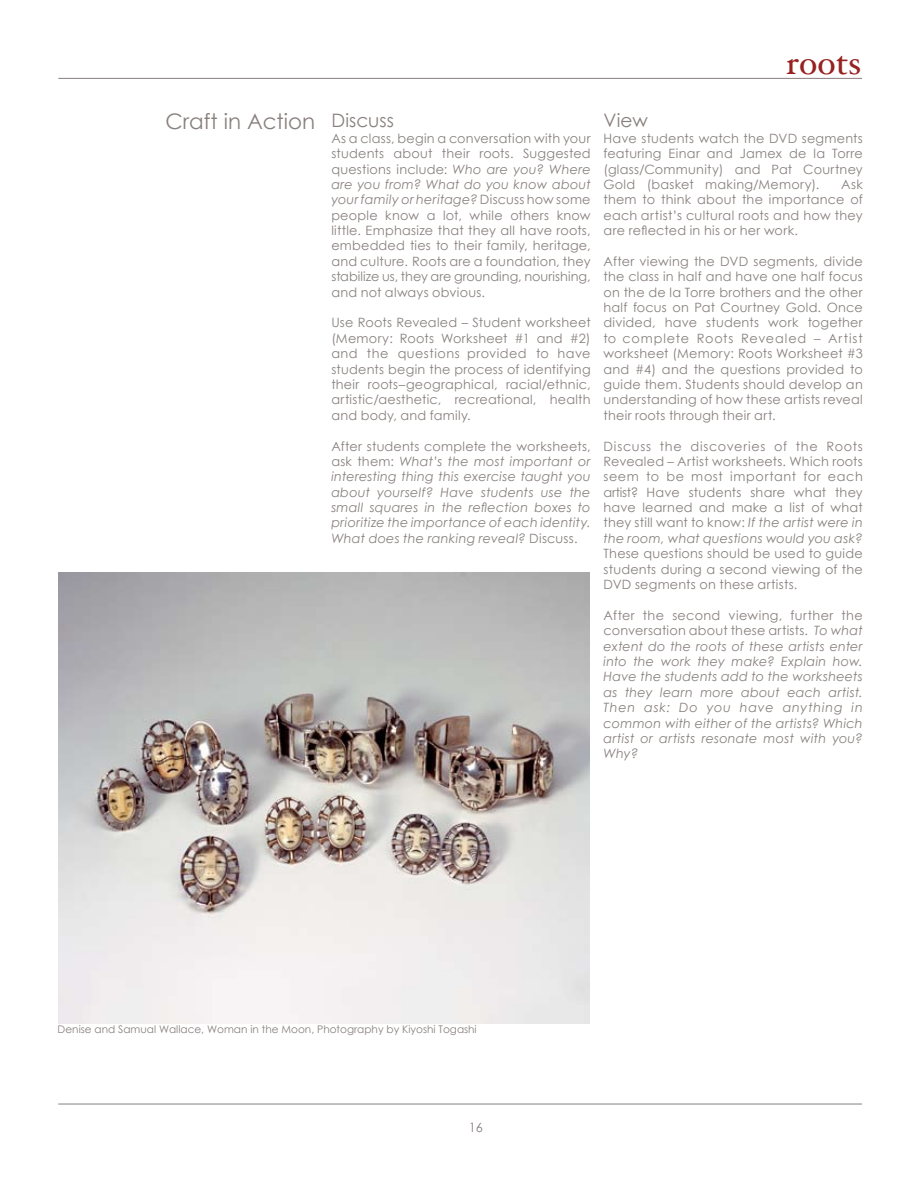
<style>
.page{position:relative;width:918px;height:1188px;background:#fff}
.page>*{position:absolute;margin:0;border:0;box-sizing:border-box;transform-origin:0 0}
.t1{font:italic 34.2px "Hoefler Text";color:#982121}
.t2{font:21.3px "Century Gothic";color:#88807e}
.t3{font:18.6px "Century Gothic";letter-spacing:.005em;color:#88807e}
.t4{font:12.9px/15.5px "Century Gothic";letter-spacing:.02em;color:#88807e;text-align:justify}
.t5{font:italic 12.9px/15.5px "Century Gothic";letter-spacing:.015em;color:#88807e;text-align:justify}
.t6{font:10.5px "Century Gothic";color:#88807e}
.s1{font-style:italic}
.s2{font-style:normal}
</style>
<div class="page">
<hr style="left:58px;top:78px;width:804px;height:1px;background:#88807e">
<hr style="left:58px;top:1104px;width:804px;height:1px;background:#88807e">
<img style="left:58px;top:572px;width:532px;height:451px">
<h2 class="t2" style="left:165px;top:107px;width:151px">Craft in Action</h2>
<h1 class="t1" style="left:786px;top:42px;width:77px">roots</h1>
<h3 class="t3" style="left:331px;top:108px;width:64px">Discuss</h3>
<p class="t4" style="left:331px;top:130px;width:261px">As a class, begin a conversation with your students about their roots. Suggested questions include: <span class="s1">Who are you? Where are you from? What do you know about your family or heritage?</span> Discuss how some people know a lot, while others know little. Emphasize that they all have roots, embedded ties to their family, heritage, and culture. Roots are a foundation, they stabilize us, they are grounding, nourishing, and not always obvious.</p>
<p class="t4" style="left:331px;top:315px;width:261px">Use Roots Revealed – Student worksheet (Memory: Roots Worksheet #1 and #2) and the questions provided to have students begin the process of identifying their roots–geographical, racial/ethnic, artistic/aesthetic, recreational, health and body, and family.</p>
<p class="t5" style="left:331px;top:438px;width:261px"><span class="s2">After students complete the worksheets, ask them:</span> What’s the most important or interesting thing this exercise taught you about yourself? Have students use the small squares in the reflection boxes to prioritize the importance of each identity.<br>What does the ranking reveal? <span class="s2">Discuss.</span></p>
<h3 class="t3" style="left:604px;top:108px;width:46px">View</h3>
<p class="t4" style="left:604px;top:130px;width:261px">Have students watch the DVD segments featuring Einar and Jamex de la Torre (glass/Community) and Pat Courtney Gold (basket making/Memory).</p>
<p class="t4" style="left:604px;top:176px;width:261px;text-indent:238px">Ask them to think about the importance of each artist’s cultural roots and how they are reflected in his or her work.</p>
<p class="t4" style="left:604px;top:253px;width:261px">After viewing the DVD segments, divide the class in half and have one half focus on the de la Torre brothers and the other half focus on Pat Courtney Gold. Once divided, have students work together to complete Roots Revealed – Artist worksheet (Memory: Roots Worksheet #3 and #4) and the questions provided to guide them. Students should develop an understanding of how these artists reveal their roots through their art.</p>
<p class="t4" style="left:604px;top:438px;width:261px">Discuss the discoveries of the Roots Revealed – Artist worksheets. Which roots seem to be most important for each artist? Have students share what they have learned and make a list of what they still want to know: <span class="s1">If the artist were in the room, what questions would you ask?</span></p>
<p class="t4" style="left:604px;top:546px;width:261px">These questions should be used to guide students during a second viewing of the DVD segments on these artists.</p>
<p class="t5" style="left:604px;top:607px;width:261px"><span class="s2">After the second viewing, further the conversation about these artists.</span> To what extent do the roots of these artists enter into the work they make? Explain how.<br>Have the students add to the worksheets as they learn more about each artist.<br>Then ask: Do you have anything in common with either of the artists? Which artist or artists resonate most with you?<br>Why?</p>
<p class="t6" style="left:58px;top:1022px;width:421px">Denise and Samual Wallace, Woman in the Moon, Photography by Kiyoshi Togashi</p>
<p class="t4" style="left:469px;top:1119px;width:16px">16</p>
</div>
